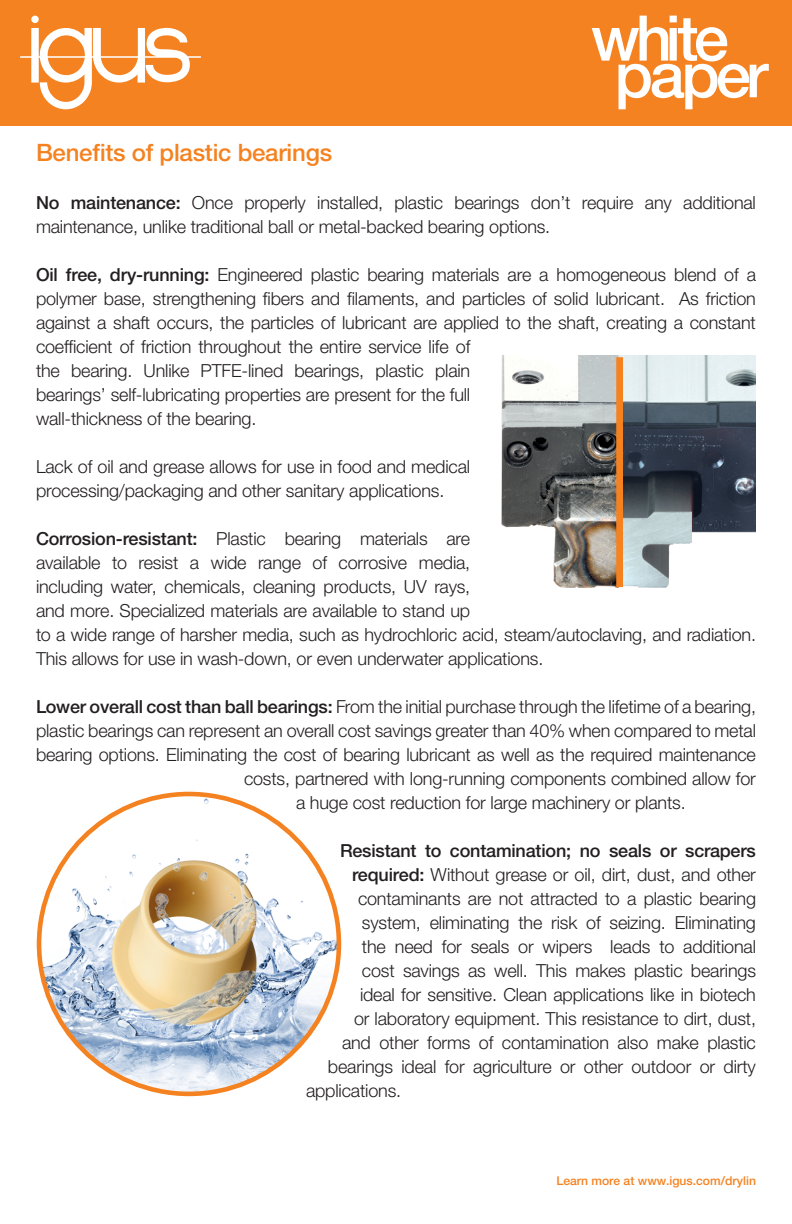
<style>
.page{position:relative;width:792px;height:1224px;background:#fff}
.page>*{position:absolute;margin:0;border:0;box-sizing:border-box;transform-origin:0 0}
.t1{font:500 24px "Helvetica Neue LTW1 G";letter-spacing:-.01em;color:#f58220}
.t2{font:300 18px/24px "Helvetica Neue LTW1 G";letter-spacing:-.01em;color:#231f20}
.t3{font:500 18px "Helvetica Neue LTW1 G";letter-spacing:-.01em;color:#231f20}
.t4{font:500 12.2px "Helvetica Neue LTW1 G";color:#f58220}
.s1{font-weight:500}
</style>
<div class="page">
<div style="left:0;top:0;width:792px;height:125px;background:#f58220"></div>
<div style="left:31px;top:16px;width:8px;height:7px;background:#fff;border-radius:50%"></div>
<svg style="left:20px;top:28px;width:181px;height:81px"></svg>
<svg style="left:592px;top:16px;width:177px;height:93px"></svg>
<img style="left:501px;top:355px;width:255px;height:232px">
<img style="left:39px;top:794px;width:300px;height:300px;border-radius:150px">
<div style="left:616px;top:357px;width:7px;height:230px;background:#f58220"></div>
<h1 class="t1" style="left:36px;top:138px;width:298px">Benefits of plastic bearings</h1>
<p class="t2" style="left:36px;top:191px;width:721px"><span class="s1">No maintenance:</span> Once properly installed, plastic bearings don’t require any additional maintenance, unlike traditional ball or metal-backed bearing options.</p>
<p class="t2" style="left:36px;top:263px;width:722px"><span class="s1">Oil free, dry-running:</span> Engineered plastic bearing materials are a homogeneous blend of a polymer base, strengthening fibers and filaments, and particles of solid lubricant. As friction against a shaft occurs, the particles of lubricant are applied to the shaft, creating a constant coefficient of friction throughout the entire service life of<br>the bearing. Unlike PTFE-lined bearings, plastic plain<br>bearings’ self-lubricating properties are present for the full<br>wall-thickness of the bearing.</p>
<p class="t2" style="left:36px;top:455px;width:436px">Lack of oil and grease allows for use in food and medical processing/packaging and other sanitary applications.</p>
<p class="t2" style="left:36px;top:527px;width:722px"><span class="s1">Corrosion-resistant:</span> Plastic bearing materials are<br>available to resist a wide range of corrosive media,<br>including water, chemicals, cleaning products, UV rays,<br>and more. Specialized materials are available to stand up<br>to a wide range of harsher media, such as hydrochloric acid, steam/autoclaving, and radiation.<br>This allows for use in wash-down, or even underwater applications.</p>
<p class="t2" style="left:36px;top:695px;width:722px"><span class="s1">Lower overall cost than ball bearings:</span> From the initial purchase through the lifetime of a bearing,</p>
<p class="t2" style="left:36px;top:719px;width:722px">plastic bearings can represent an overall cost savings greater than 40% when compared to metal</p>
<p class="t2" style="left:36px;top:743px;width:722px">bearing options. Eliminating the cost of bearing lubricant as well as the required maintenance</p>
<p class="t2" style="left:244px;top:767px;width:513px">costs, partnered with long-running components combined allow for</p>
<p class="t2" style="left:296px;top:791px;width:391px">a huge cost reduction for large machinery or plants.</p>
<p class="t3" style="left:340px;top:840px;width:417px">Resistant to contamination; no seals or scrapers</p>
<p class="t2" style="left:352px;top:863px;width:405px"><span class="s1">required:</span> Without grease or oil, dirt, dust, and other</p>
<p class="t2" style="left:358px;top:887px;width:400px">contaminants are not attracted to a plastic bearing</p>
<p class="t2" style="left:362px;top:911px;width:395px">system, eliminating the risk of seizing. Eliminating</p>
<p class="t2" style="left:362px;top:935px;width:396px">the need for seals or wipers leads to additional</p>
<p class="t2" style="left:362px;top:959px;width:396px">cost savings as well. This makes plastic bearings</p>
<p class="t2" style="left:360px;top:983px;width:397px">ideal for sensitive. Clean applications like in biotech</p>
<p class="t2" style="left:354px;top:1007px;width:404px">or laboratory equipment. This resistance to dirt, dust,</p>
<p class="t2" style="left:342px;top:1031px;width:415px">and other forms of contamination also make plastic</p>
<p class="t2" style="left:328px;top:1055px;width:429px">bearings ideal for agriculture or other outdoor or dirty</p>
<p class="t2" style="left:306px;top:1079px;width:97px">applications.</p>
<p class="t4" style="left:557px;top:1173px;width:201px">Learn more at www.igus.com/drylin</p>
</div>
